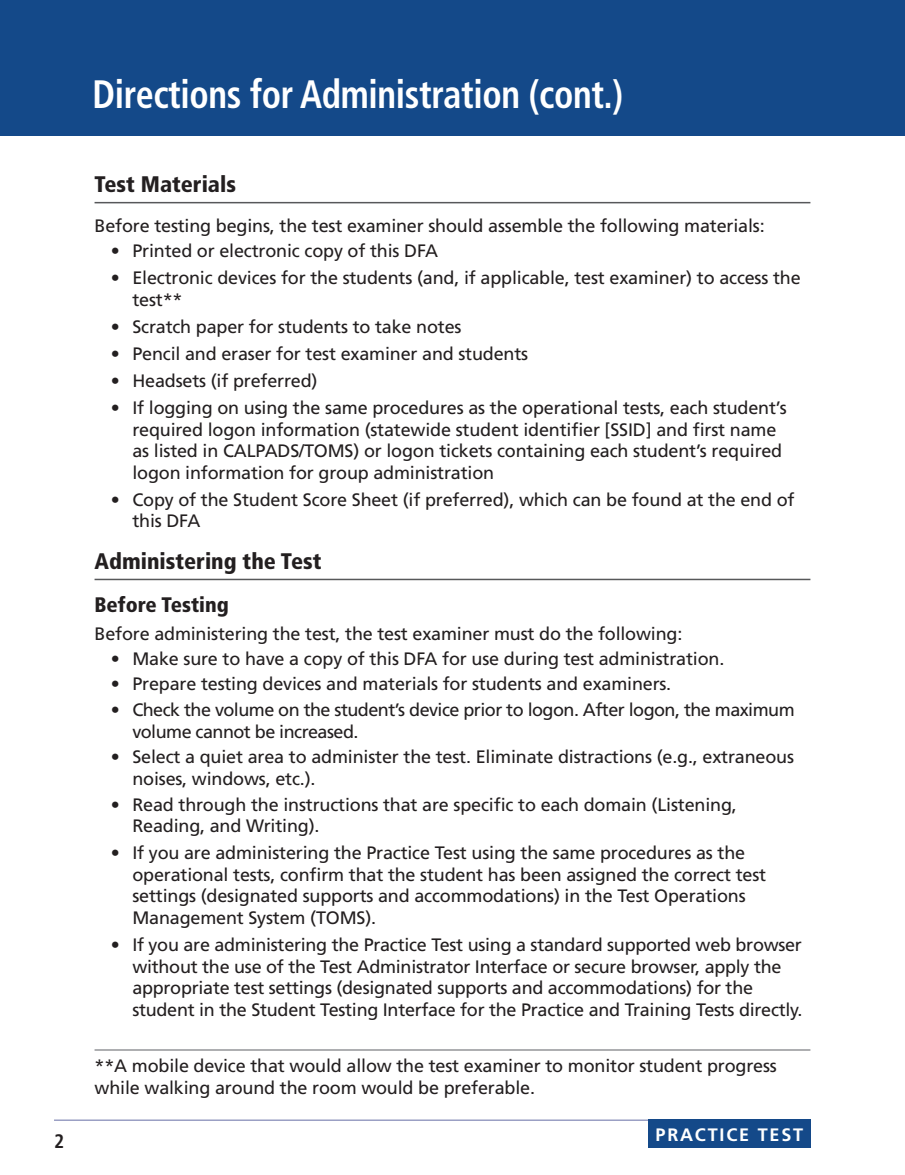
<style>
.page{position:relative;width:905px;height:1175px;background:#fff}
.page>*{position:absolute;margin:0;border:0;box-sizing:border-box;transform-origin:0 0}
.t1{font:700 condensed 39.6px "Frutiger LT Std";letter-spacing:-.01em;color:#fff;scale:.91 1}
.t2{font:900 condensed 22.5px "Frutiger";color:#231f20}
.t3{font:900 condensed 21px "Frutiger LT Std";color:#231f20}
.t4{font:700 condensed 19.5px "Frutiger";color:#231f20}
.t5{font:18px/21.6px "Frutiger";letter-spacing:-.01em;color:#231f20}
.t6{font:18px/21.6px "Frutiger";letter-spacing:-.03em;color:#231f20}
.t7{font:700 18px "Frutiger LT Std";letter-spacing:.1em;color:#fff}
</style>
<div class="page">
<div style="left:0;top:0;width:904px;height:135px;background:#144989"></div>
<hr style="left:54px;top:1119px;width:756px;height:1px;background:#9a9fc3">
<div style="left:648px;top:1119px;width:162px;height:29px;background:#144989"></div>
<hr style="left:94px;top:1049px;width:716px;height:1px;background:#939598">
<hr style="left:94px;top:578px;width:716px;height:2px;background:#57585a">
<hr style="left:94px;top:202px;width:716px;height:1px;background:#57585a">
<h1 class="t1" style="left:92px;top:71px;width:585px">Directions for Administration (cont.)</h1>
<p class="t2" style="left:94px;top:171px;width:143px">Test Materials</p>
<p class="t5" style="left:94px;top:215px;width:671px">Before testing begins, the test examiner should assemble the following materials:</p>
<p class="t5" style="left:111px;top:240px;width:329px">• Printed or electronic copy of this DFA</p>
<p class="t5" style="left:132px;top:267px;width:670px;text-indent:-22px">• Electronic devices for the students (and, if applicable, test examiner) to access the test**</p>
<p class="t5" style="left:111px;top:316px;width:352px">• Scratch paper for students to take notes</p>
<p class="t5" style="left:111px;top:343px;width:419px">• Pencil and eraser for test examiner and students</p>
<p class="t5" style="left:111px;top:370px;width:208px">• Headsets (if preferred)</p>
<p class="t5" style="left:132px;top:397px;width:655px;text-indent:-22px">• If logging on using the same procedures as the operational tests, each student’s required logon information (statewide student identifier [SSID] and first name as listed in CALPADS/TOMS) or logon tickets containing each student’s required logon information for group administration</p>
<p class="t5" style="left:132px;top:489px;width:663px;text-indent:-22px">• Copy of the Student Score Sheet (if preferred), which can be found at the end of this DFA</p>
<p class="t2" style="left:94px;top:548px;width:228px">Administering the Test</p>
<p class="t3" style="left:94px;top:592px;width:136px">Before Testing</p>
<p class="t5" style="left:94px;top:623px;width:589px">Before administering the test, the test examiner must do the following:</p>
<p class="t5" style="left:111px;top:647px;width:615px">• Make sure to have a copy of this DFA for use during test administration.</p>
<p class="t5" style="left:111px;top:673px;width:562px">• Prepare testing devices and materials for students and examiners.</p>
<p class="t6" style="left:132px;top:699px;width:663px;text-indent:-22px">• Check the volume on the student’s device prior to logon. After logon, the maximum volume cannot be increased.</p>
<p class="t5" style="left:132px;top:746px;width:663px;text-indent:-22px">• Select a quiet area to administer the test. Eliminate distractions (e.g., extraneous noises, windows, etc.).</p>
<p class="t5" style="left:132px;top:793px;width:606px;text-indent:-22px">• Read through the instructions that are specific to each domain (Listening,<br>Reading, and Writing).</p>
<p class="t5" style="left:132px;top:842px;width:635px;text-indent:-22px">• If you are administering the Practice Test using the same procedures as the operational tests, confirm that the student has been assigned the correct test settings (designated supports and accommodations) in the Test Operations Management System (TOMS).</p>
<p class="t5" style="left:132px;top:934px;width:671px;text-indent:-22px">• If you are administering the Practice Test using a standard supported web browser without the use of the Test Administrator Interface or secure browser, apply the appropriate test settings (designated supports and accommodations) for the student in the Student Testing Interface for the Practice and Training Tests directly.</p>
<p class="t5" style="left:94px;top:1055px;width:683px">**A mobile device that would allow the test examiner to monitor student progress while walking around the room would be preferable.</p>
<p class="t4" style="left:54px;top:1129px;width:12px">2</p>
<p class="t7" style="left:655px;top:1123px;width:149px">PRACTICE TEST</p>
</div>
